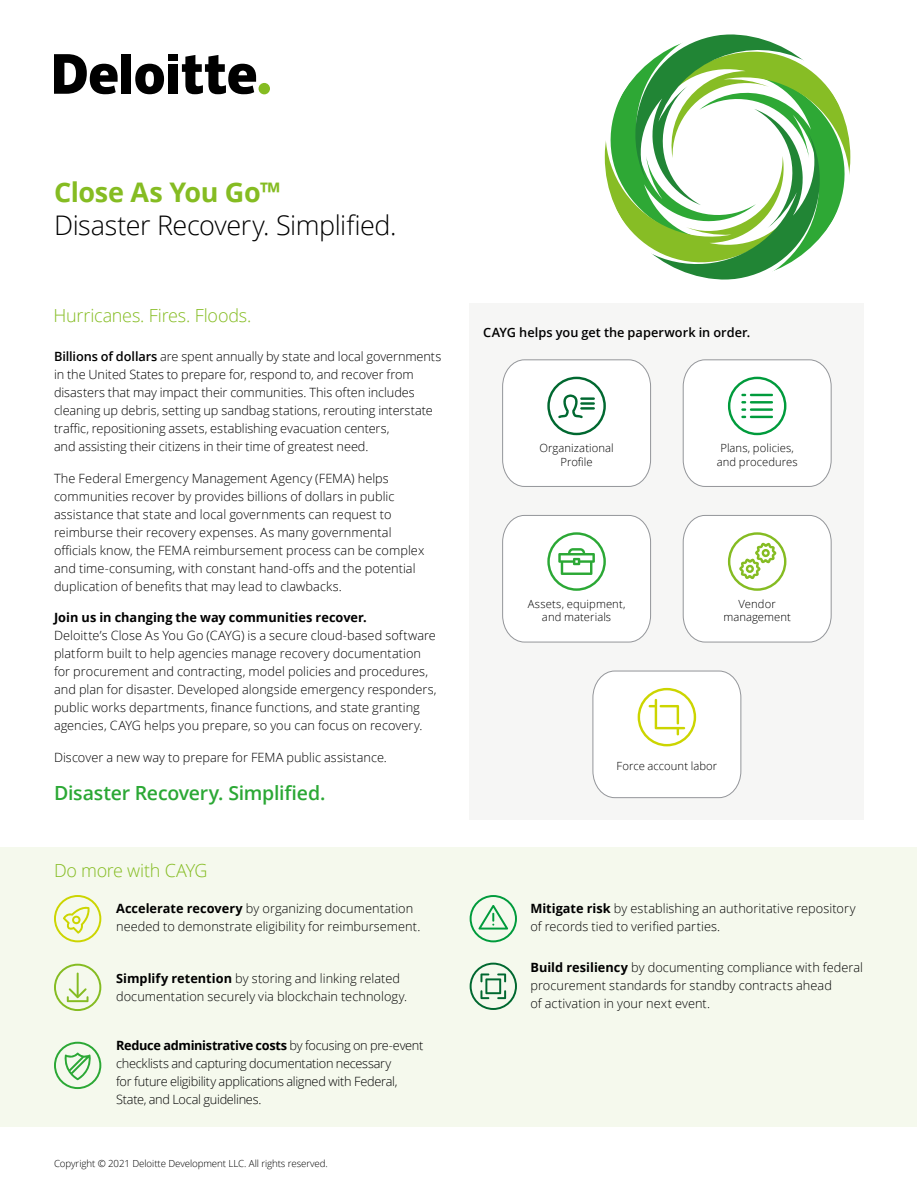
<style>
.page{position:relative;width:918px;height:1188px;background:#fff}
.page>*{position:absolute;margin:0;border:0;box-sizing:border-box;transform-origin:0 0}
.t1{font:300 27px "Open Sans";letter-spacing:-.015em;color:#000}
.t2{font:700 27px "Open Sans";letter-spacing:-.015em;color:#85bc22}
.t3{font:600 19.5px "Open Sans";letter-spacing:-.01em;color:#2ba835}
.t4{font:300 18px "Open Sans";letter-spacing:-.015em;color:#85bc22}
.t5{font:300 12.75px/18px "Open Sans";color:#000}
.t6{font:300 12.75px/18px "Open Sans";letter-spacing:-.025em;color:#000}
.t7{font:700 12.75px "Open Sans";color:#000}
.t8{font:600 12.75px "Open Sans";letter-spacing:.005em;color:#000}
.t9{font:300 11.25px/13.5px "Open Sans";letter-spacing:.005em;color:#000;text-align:center}
.t10{font:300 9.75px "Open Sans";letter-spacing:-.01em;color:#000}
.s1{font-weight:600}
.s2{font-weight:700}
</style>
<div class="page">
<div style="left:1px;top:847px;width:916px;height:280px;background:#f5f9ed"></div>
<div style="left:259px;top:83px;width:11px;height:11px;background:#85bc22;border-radius:50%"></div>
<div style="left:121px;top:54px;width:10px;height:40px;background:#000"></div>
<svg style="left:135px;top:64px;width:29px;height:30px"></svg>
<div style="left:168px;top:64px;width:10px;height:30px;background:#000"></div>
<div style="left:168px;top:54px;width:10px;height:7px;background:#000"></div>
<svg style="left:182px;top:55px;width:74px;height:39px"></svg>
<svg style="left:54px;top:54px;width:64px;height:40px"></svg>
<svg style="left:605px;top:79px;width:245px;height:156px"></svg>
<svg style="left:633px;top:34px;width:189px;height:246px"></svg>
<svg style="left:470px;top:963px;width:47px;height:47px"></svg>
<svg style="left:470px;top:895px;width:47px;height:47px"></svg>
<svg style="left:54px;top:1042px;width:47px;height:47px"></svg>
<svg style="left:54px;top:895px;width:47px;height:47px"></svg>
<svg style="left:54px;top:964px;width:47px;height:47px"></svg>
<div style="left:470px;top:303px;width:394px;height:516px;background:#f6f6f5"></div>
<svg style="left:502px;top:359px;width:149px;height:128px"></svg>
<svg style="left:682px;top:359px;width:150px;height:128px"></svg>
<svg style="left:502px;top:515px;width:149px;height:128px"></svg>
<svg style="left:682px;top:515px;width:150px;height:128px"></svg>
<svg style="left:592px;top:670px;width:150px;height:129px"></svg>
<h1 class="t2" style="left:54px;top:173px;width:228px">Close As You Go™</h1>
<h1 class="t1" style="left:54px;top:207px;width:344px">Disaster Recovery. Simplified.</h1>
<h3 class="t4" style="left:54px;top:303px;width:199px">Hurricanes. Fires. Floods.</h3>
<p class="t5" style="left:54px;top:347px;width:389px"><span class="s1">Billions of dollars</span> are spent annually by state and local governments in the United States to prepare for, respond to, and recover from disasters that may impact their communities. This often includes cleaning up debris, setting up sandbag stations, rerouting interstate traffic, repositioning assets, establishing evacuation centers,<br>and assisting their citizens in their time of greatest need.</p>
<p class="t5" style="left:54px;top:469px;width:372px">The Federal Emergency Management Agency (FEMA) helps communities recover by provides billions of dollars in public assistance that state and local governments can request to reimburse their recovery expenses. As many governmental officials know, the FEMA reimbursement process can be complex and time-consuming, with constant hand-offs and the potential duplication of benefits that may lead to clawbacks.</p>
<p class="t7" style="left:54px;top:608px;width:314px">Join us in changing the way communities recover.</p>
<p class="t5" style="left:54px;top:626px;width:384px">Deloitte’s Close As You Go (CAYG) is a secure cloud-based software platform built to help agencies manage recovery documentation for procurement and contracting, model policies and procedures, and plan for disaster. Developed alongside emergency responders, public works departments, finance functions, and state granting agencies, CAYG helps you prepare, so you can focus on recovery.</p>
<p class="t5" style="left:54px;top:748px;width:334px">Discover a new way to prepare for FEMA public assistance.</p>
<h2 class="t3" style="left:54px;top:779px;width:273px">Disaster Recovery. Simplified.</h2>
<h3 class="t4" style="left:54px;top:858px;width:155px">Do more with CAYG</h3>
<p class="t5" style="left:116px;top:899px;width:306px"><span class="s2">Accelerate recovery</span> by organizing documentation needed to demonstrate eligibility for reimbursement.</p>
<p class="t5" style="left:116px;top:969px;width:293px"><span class="s2">Simplify retention</span> by storing and linking related documentation securely via blockchain technology.</p>
<p class="t6" style="left:116px;top:1036px;width:309px"><span class="s2">Reduce administrative costs</span> by focusing on pre-event checklists and capturing documentation necessary<br>for future eligibility applications aligned with Federal, State, and Local guidelines.</p>
<p class="t10" style="left:54px;top:1157px;width:275px">Copyright © 2021 Deloitte Development LLC. All rights reserved.</p>
<p class="t8" style="left:483px;top:324px;width:269px">CAYG helps you get the paperwork in order.</p>
<p class="t9" style="left:539px;top:441px;width:76px">Organizational<br>Profile</p>
<p class="t9" style="left:717px;top:441px;width:82px">Plans, policies, and procedures</p>
<p class="t9" style="left:528px;top:597px;width:99px">Assets, equipment, and materials</p>
<p class="t9" style="left:723px;top:597px;width:69px">Vendor management</p>
<p class="t9" style="left:616px;top:759px;width:102px">Force account labor</p>
<p class="t5" style="left:530px;top:899px;width:327px"><span class="s2">Mitigate risk</span> by establishing an authoritative repository of records tied to verified parties.</p>
<p class="t5" style="left:530px;top:958px;width:334px"><span class="s2">Build resiliency</span> by documenting compliance with federal procurement standards for standby contracts ahead<br>of activation in your next event.</p>
</div>
